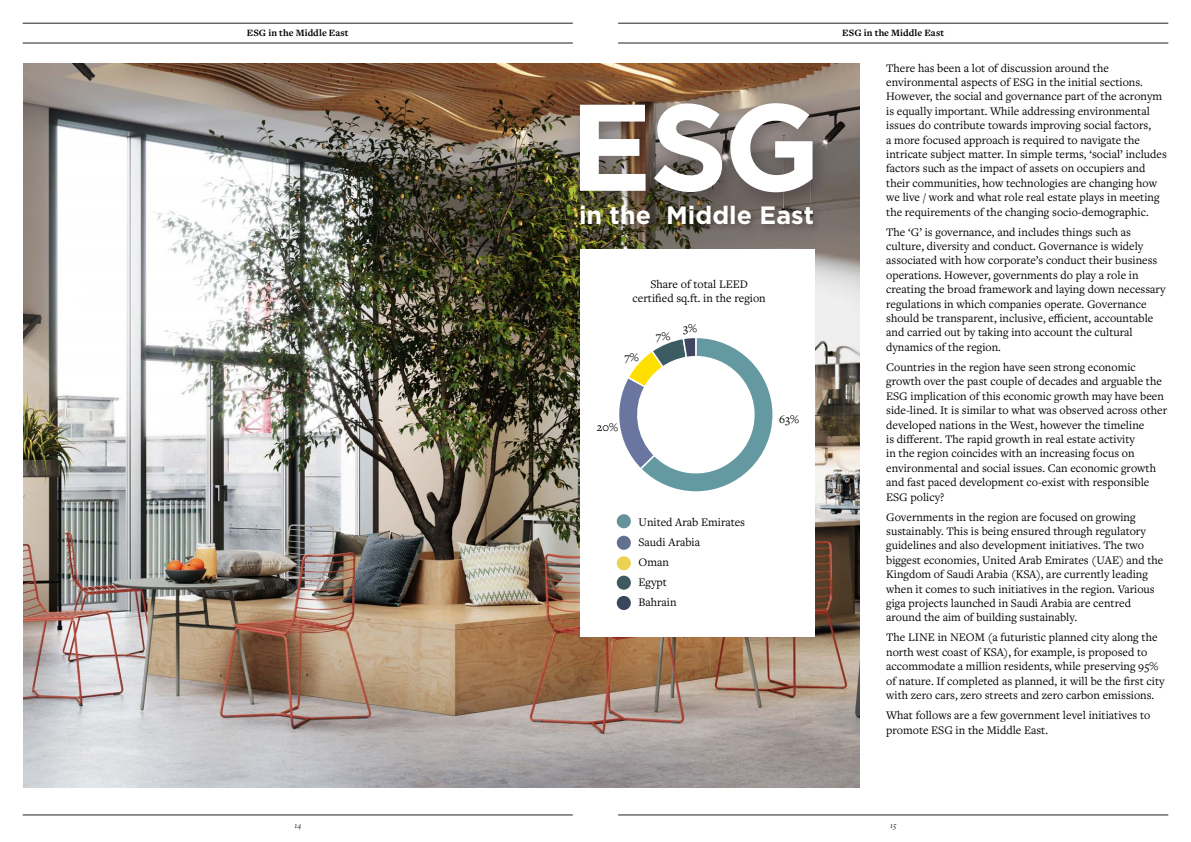
<style>
.page{position:relative;width:1191px;height:842px;background:#fff}
.page>*{position:absolute;margin:0;border:0;box-sizing:border-box;transform-origin:0 0}
.Spotlight_Headline_G{font:700 123px "Gotham";color:#fff}
.Spotlight_Headline_G-2{font:700 25px "Gotham";color:#fff}
.t1{font:12px/14.4px "Freight Text Pro";color:#000001}
.Spotlight_Page_2_Slu{font:700 10px "Freight Text Pro";letter-spacing:.015em;color:#000001}
.t2{font:italic 8px "Freight Text Pro";color:#231f20}
</style>
<div class="page">
<hr style="left:23px;top:814px;width:550px;height:1px;background:#231f20">
<hr style="left:618px;top:814px;width:550px;height:1px;background:#231f20">
<hr style="left:23px;top:43px;width:550px;height:1px;background:#231f20">
<hr style="left:618px;top:43px;width:550px;height:1px;background:#231f20">
<hr style="left:23px;top:23px;width:550px;height:1px;background:#231f20">
<hr style="left:618px;top:23px;width:550px;height:1px;background:#231f20">
<img style="left:24px;top:63px;width:835px;height:725px">
<div style="left:569px;top:93px;width:264px;height:119px;background:#231f20;opacity:.35"></div>
<div style="left:576px;top:202px;width:245px;height:30px;background:#231f20;opacity:.35"></div>
<div style="left:581px;top:250px;width:234px;height:387px;background:#fff"></div>
<svg style="left:619px;top:338px;width:154px;height:154px"></svg>
<div style="left:617px;top:514px;width:14px;height:14px;background:#66939a;border-radius:50%"></div>
<div style="left:617px;top:536px;width:14px;height:14px;background:#627090;border-radius:50%"></div>
<div style="left:617px;top:556px;width:14px;height:14px;background:#ebd254;border-radius:50%"></div>
<div style="left:617px;top:576px;width:14px;height:14px;background:#3d5a5e;border-radius:50%"></div>
<div style="left:617px;top:596px;width:14px;height:14px;background:#39475e;border-radius:50%"></div>
<p class="Spotlight_Page_2_Slu" style="left:247px;top:26px;width:103px">ESG in the Middle East</p>
<p class="Spotlight_Page_2_Slu" style="left:842px;top:26px;width:103px">ESG in the Middle East</p>
<p class="t1" style="left:886px;top:60px;width:282px">There has been a lot of discussion around the environmental aspects of ESG in the initial sections.<br>However, the social and governance part of the acronym is equally important. While addressing environmental issues do contribute towards improving social factors,<br>a more focused approach is required to navigate the intricate subject matter. In simple terms, ‘social’ includes factors such as the impact of assets on occupiers and their communities, how technologies are changing how we live / work and what role real estate plays in meeting the requirements of the changing socio-demographic.</p>
<p class="t1" style="left:886px;top:224px;width:281px">The ‘G’ is governance, and includes things such as culture, diversity and conduct. Governance is widely associated with how corporate’s conduct their business operations. However, governments do play a role in creating the broad framework and laying down necessary regulations in which companies operate. Governance should be transparent, inclusive, efficient, accountable and carried out by taking into account the cultural dynamics of the region.</p>
<p class="t1" style="left:886px;top:359px;width:282px">Countries in the region have seen strong economic growth over the past couple of decades and arguable the ESG implication of this economic growth may have been side-lined. It is similar to what was observed across other developed nations in the West, however the timeline<br>is different. The rapid growth in real estate activity<br>in the region coincides with an increasing focus on environmental and social issues. Can economic growth and fast paced development co-exist with responsible ESG policy?</p>
<p class="t1" style="left:886px;top:509px;width:279px">Governments in the region are focused on growing sustainably. This is being ensured through regulatory guidelines and also development initiatives. The two biggest economies, United Arab Emirates (UAE) and the Kingdom of Saudi Arabia (KSA), are currently leading when it comes to such initiatives in the region. Various giga projects launched in Saudi Arabia are centred around the aim of building sustainably.</p>
<p class="t1" style="left:886px;top:630px;width:280px">The LINE in NEOM (a futuristic planned city along the north west coast of KSA), for example, is proposed to accommodate a million residents, while preserving 95% of nature. If completed as planned, it will be the first city with zero cars, zero streets and zero carbon emissions.</p>
<p class="t1" style="left:886px;top:708px;width:266px">What follows are a few government level initiatives to promote ESG in the Middle East.</p>
<p class="Spotlight_Headline_G" style="left:569px;top:66px;width:252px">ESG</p>
<p class="Spotlight_Headline_G-2" style="left:579px;top:199px;width:236px">in the Middle East</p>
<p class="t1" style="left:632px;top:276px;width:135px;text-align:center">Share of total LEED certified sq.ft. in the region</p>
<p class="t1" style="left:683px;top:320px;width:15px">3%</p>
<p class="t1" style="left:656px;top:329px;width:16px">7%</p>
<p class="t1" style="left:624px;top:349px;width:16px">7%</p>
<p class="t1" style="left:779px;top:411px;width:21px">63%</p>
<p class="t1" style="left:597px;top:420px;width:23px">20%</p>
<p class="t1" style="left:638px;top:515px;width:108px">United Arab Emirates</p>
<p class="t1" style="left:638px;top:535px;width:63px">Saudi Arabia</p>
<p class="t1" style="left:638px;top:555px;width:32px">Oman</p>
<p class="t1" style="left:638px;top:575px;width:30px">Egypt</p>
<p class="t1" style="left:638px;top:595px;width:40px">Bahrain</p>
<p class="t2" style="left:294px;top:820px;width:8px">14</p>
<p class="t2" style="left:890px;top:820px;width:8px">15</p>
</div>
